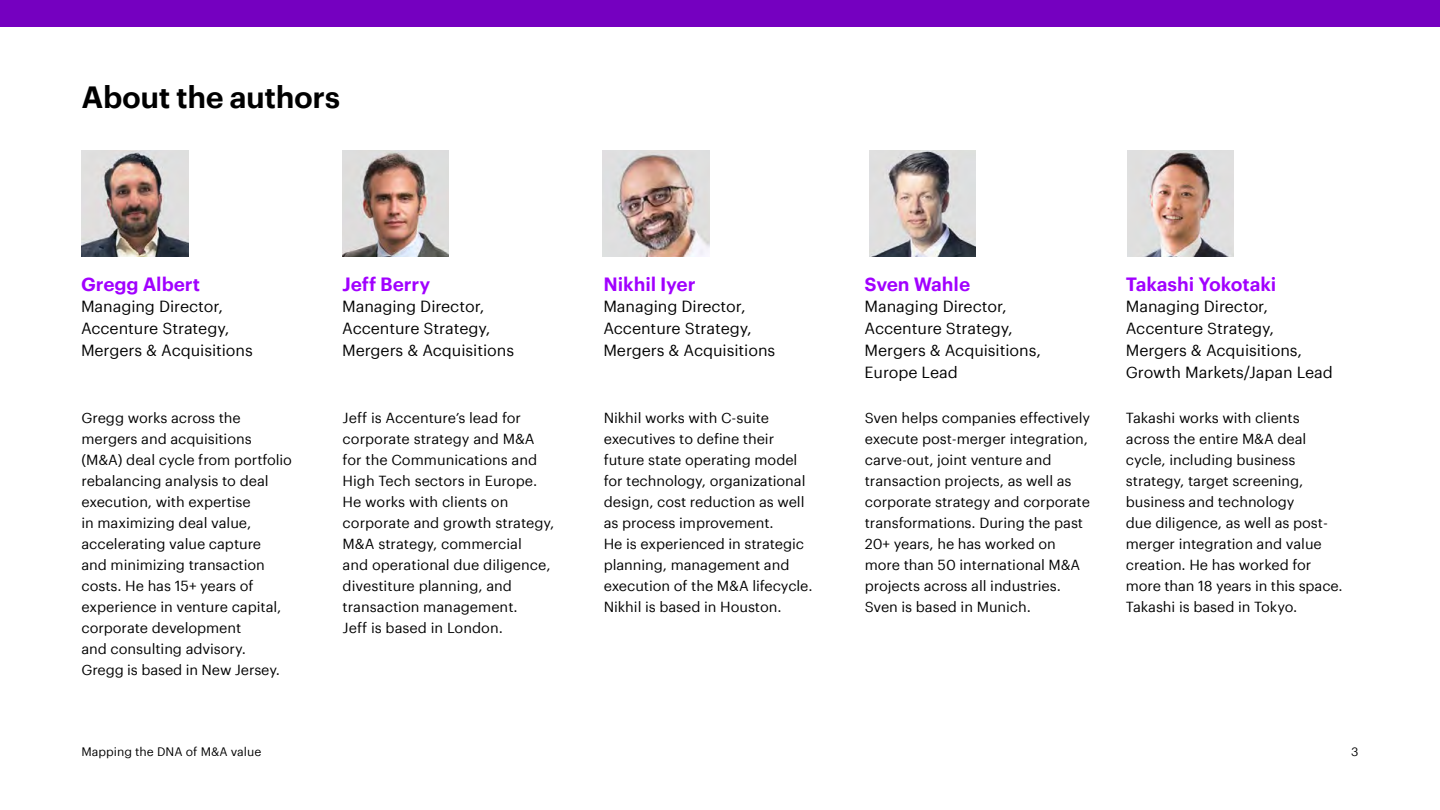
<style>
.page{position:relative;width:1440px;height:810px;background:#fff}
.page>*{position:absolute;margin:0;border:0;box-sizing:border-box;transform-origin:0 0}
.t1{font:600 30px "Graphik";letter-spacing:-.015em;color:#000}
.t2{font:600 18.75px "Graphik";letter-spacing:-.005em;color:#a100ff}
.t3{font:15.75px/21.8px "Graphik";letter-spacing:-.005em;color:#000}
.t4{font:14.25px/21px "Graphik";letter-spacing:-.005em;color:#000}
.t5{font:12px "Graphik";color:#000}
</style>
<div class="page">
<div style="left:0;top:0;width:1440px;height:27px;background:#7500c0"></div>
<img style="left:82px;top:150px;width:106px;height:106px">
<img style="left:342px;top:150px;width:106px;height:106px">
<img style="left:603px;top:150px;width:106px;height:106px">
<img style="left:869px;top:150px;width:107px;height:106px">
<img style="left:1127px;top:150px;width:107px;height:106px">
<h1 class="t1" style="left:82px;top:74px;width:260px">About the authors</h1>
<h2 class="t2" style="left:81px;top:270px;width:121px">Gregg Albert</h2>
<p class="t3" style="left:81px;top:295px;width:173px">Managing Director,<br>Accenture Strategy,<br>Mergers &amp; Acquisitions</p>
<h2 class="t2" style="left:342px;top:270px;width:90px">Jeff Berry</h2>
<p class="t3" style="left:342px;top:295px;width:173px">Managing Director,<br>Accenture Strategy,<br>Mergers &amp; Acquisitions</p>
<h2 class="t2" style="left:603px;top:270px;width:94px">Nikhil Iyer</h2>
<p class="t3" style="left:603px;top:295px;width:173px">Managing Director,<br>Accenture Strategy,<br>Mergers &amp; Acquisitions</p>
<h2 class="t2" style="left:865px;top:270px;width:107px">Sven Wahle</h2>
<p class="t3" style="left:865px;top:295px;width:178px">Managing Director,<br>Accenture Strategy,<br>Mergers &amp; Acquisitions,<br>Europe Lead</p>
<h2 class="t2" style="left:1126px;top:270px;width:152px">Takashi Yokotaki</h2>
<p class="t3" style="left:1126px;top:295px;width:209px">Managing Director,<br>Accenture Strategy,<br>Mergers &amp; Acquisitions,<br>Growth Markets/Japan Lead</p>
<p class="t4" style="left:82px;top:406px;width:212px">Gregg works across the mergers and acquisitions (M&amp;A) deal cycle from portfolio rebalancing analysis to deal execution, with expertise<br>in maximizing deal value, accelerating value capture<br>and minimizing transaction costs. He has 15+ years of experience in venture capital, corporate development<br>and consulting advisory.<br>Gregg is based in New Jersey.</p>
<p class="t4" style="left:343px;top:406px;width:213px">Jeff is Accenture’s lead for corporate strategy and M&amp;A for the Communications and<br>High Tech sectors in Europe.<br>He works with clients on corporate and growth strategy,<br>M&amp;A strategy, commercial<br>and operational due diligence, divestiture planning, and transaction management.<br>Jeff is based in London.</p>
<p class="t4" style="left:604px;top:406px;width:210px">Nikhil works with C-suite executives to define their future state operating model for technology, organizational design, cost reduction as well as process improvement.<br>He is experienced in strategic planning, management and execution of the M&amp;A lifecycle.<br>Nikhil is based in Houston.</p>
<p class="t4" style="left:865px;top:406px;width:227px">Sven helps companies effectively execute post-merger integration, carve-out, joint venture and transaction projects, as well as corporate strategy and corporate transformations. During the past<br>20+ years, he has worked on more than 50 international M&amp;A projects across all industries.<br>Sven is based in Munich.</p>
<p class="t4" style="left:1126px;top:406px;width:218px">Takashi works with clients across the entire M&amp;A deal cycle, including business strategy, target screening, business and technology<br>due diligence, as well as post&shy;merger integration and value creation. He has worked for more than 18 years in this space.<br>Takashi is based in Tokyo.</p>
<p class="t5" style="left:82px;top:743px;width:181px">Mapping the DNA of M&amp;A value</p>
<p class="t5" style="left:1351px;top:743px;width:9px">3</p>
</div>
